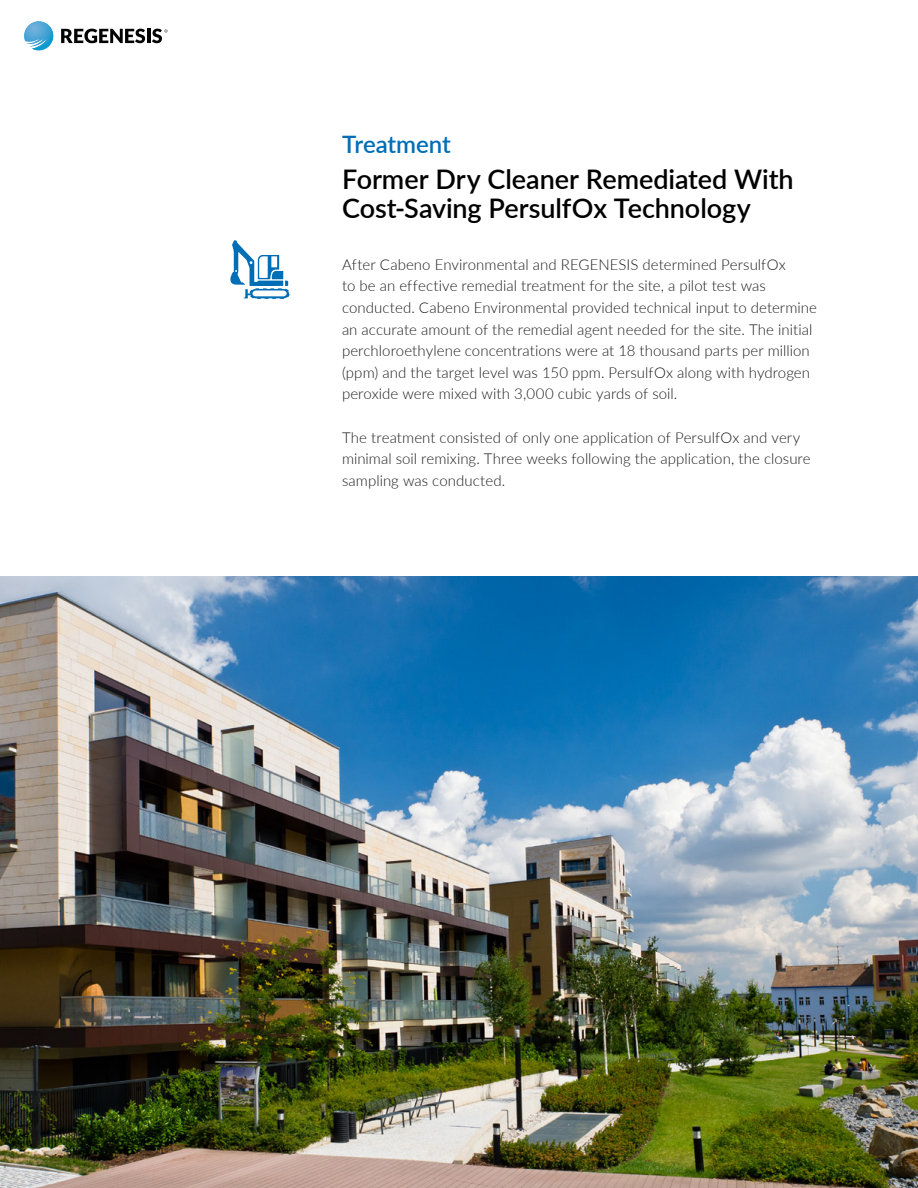
<style>
.page{position:relative;width:918px;height:1188px;background:#fff}
.page>*{position:absolute;margin:0;border:0;box-sizing:border-box;transform-origin:0 0}
.t1{font:600 27px/29.7px "Lato";color:#000}
.t2{font:600 24px "Lato";letter-spacing:-.005em;color:#006db7}
.t3{font:300 15px/21.6px "Lato";letter-spacing:.005em;color:#1d1d1d}
</style>
<div class="page">
<img style="left:0;top:576px;width:918px;height:612px">
<svg style="left:61px;top:29px;width:84px;height:14px"></svg>
<hr style="left:147px;top:29px;width:3px;height:14px;background:#030303">
<svg style="left:152px;top:29px;width:16px;height:14px"></svg>
<svg style="left:24px;top:21px;width:29px;height:29px"></svg>
<svg style="left:230px;top:240px;width:60px;height:59px"></svg>
<h2 class="t2" style="left:342px;top:127px;width:110px">Treatment</h2>
<h1 class="t1" style="left:342px;top:163px;width:453px">Former Dry Cleaner Remediated With<br>Cost-Saving PersulfOx Technology</h1>
<p class="t3" style="left:342px;top:253px;width:477px">After Cabeno Environmental and REGENESIS determined PersulfOx<br>to be an effective remedial treatment for the site, a pilot test was conducted. Cabeno Environmental provided technical input to determine an accurate amount of the remedial agent needed for the site. The initial perchloroethylene concentrations were at 18 thousand parts per million (ppm) and the target level was 150 ppm. PersulfOx along with hydrogen peroxide were mixed with 3,000 cubic yards of soil.</p>
<p class="t3" style="left:342px;top:426px;width:470px">The treatment consisted of only one application of PersulfOx and very minimal soil remixing. Three weeks following the application, the closure sampling was conducted.</p>
</div>
